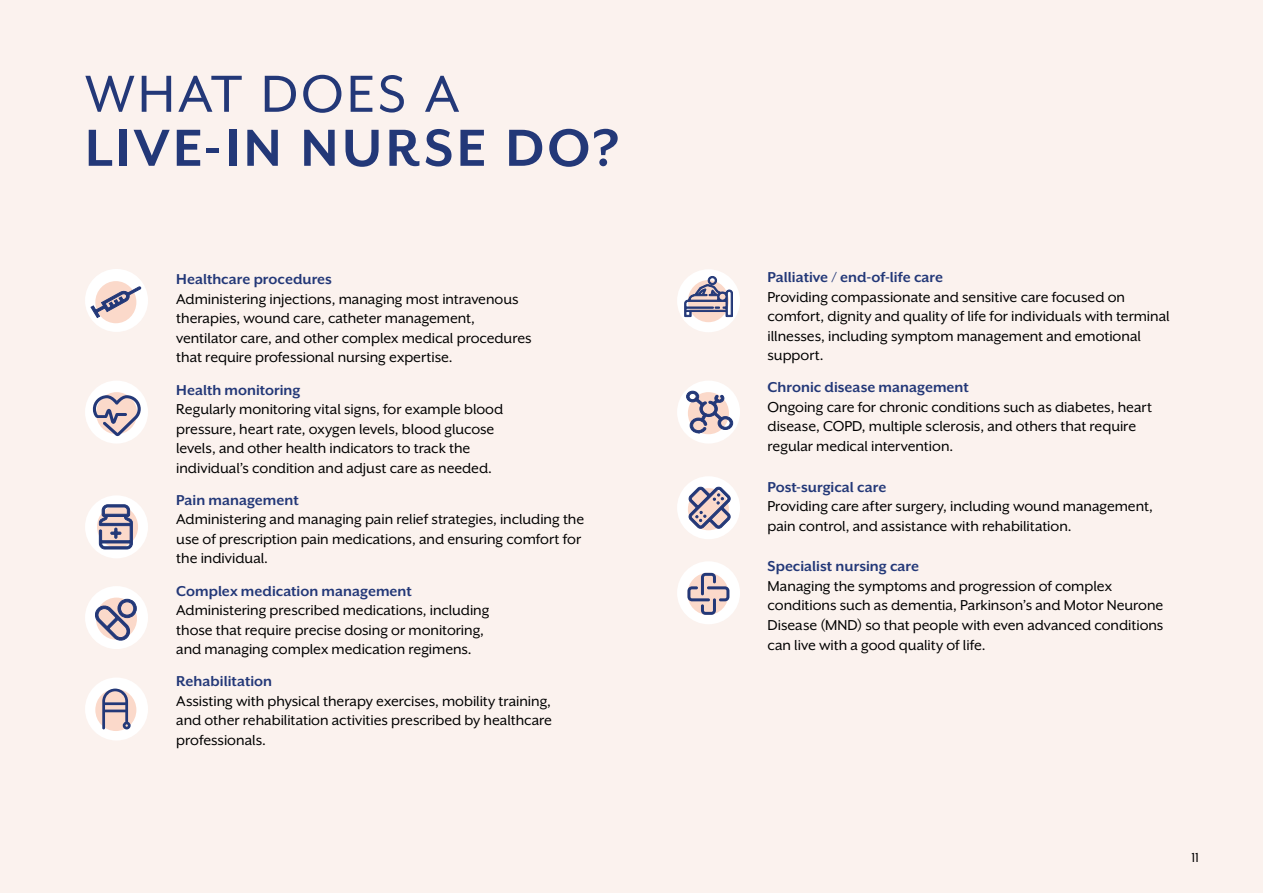
<style>
.page{position:relative;width:1263px;height:893px;background:#fbf2ee}
.page>*{position:absolute;margin:0;border:0;box-sizing:border-box;transform-origin:0 0}
.t1{font:700 60px "Mr Eaves XL San OT";letter-spacing:.06em;color:#233878}
.t2{font:60px "Mr Eaves XL San OT";letter-spacing:.055em;color:#233878}
.t3{font:16.5px/19.5px "Mr Eaves XL San OT";letter-spacing:-.005em;color:#000}
.t4{font:700 16.5px "Mr Eaves XL San OT";color:#233878}
.t5{font:15px "Mr Eaves XL San OT";color:#000}
</style>
<div class="page">
<div style="left:85px;top:269px;width:63px;height:63px;background:#fff;border-radius:50%"></div>
<div style="left:95px;top:281px;width:41px;height:42px;background:#fbd9ca;border-radius:50%"></div>
<svg style="left:91px;top:287px;width:50px;height:31px"></svg>
<div style="left:85px;top:381px;width:63px;height:63px;background:#fff;border-radius:50%"></div>
<div style="left:96px;top:392px;width:41px;height:42px;background:#fbd9ca;border-radius:50%"></div>
<svg style="left:93px;top:395px;width:48px;height:41px"></svg>
<div style="left:85px;top:495px;width:63px;height:63px;background:#fff;border-radius:50%"></div>
<div style="left:97px;top:506px;width:41px;height:42px;background:#fbd9ca;border-radius:50%"></div>
<svg style="left:99px;top:504px;width:34px;height:45px"></svg>
<div style="left:85px;top:586px;width:63px;height:63px;background:#fff;border-radius:50%"></div>
<div style="left:96px;top:598px;width:41px;height:42px;background:#fbd9ca;border-radius:50%"></div>
<svg style="left:95px;top:599px;width:42px;height:42px"></svg>
<div style="left:85px;top:677px;width:63px;height:63px;background:#fff;border-radius:50%"></div>
<div style="left:95px;top:689px;width:41px;height:42px;background:#fbd9ca;border-radius:50%"></div>
<svg style="left:102px;top:689px;width:29px;height:40px"></svg>
<div style="left:677px;top:269px;width:63px;height:63px;background:#fff;border-radius:50%"></div>
<div style="left:688px;top:280px;width:41px;height:42px;background:#fbd9ca;border-radius:50%"></div>
<svg style="left:684px;top:275px;width:49px;height:43px"></svg>
<div style="left:677px;top:381px;width:63px;height:63px;background:#fff;border-radius:50%"></div>
<div style="left:688px;top:392px;width:41px;height:42px;background:#fbd9ca;border-radius:50%"></div>
<svg style="left:686px;top:391px;width:47px;height:42px"></svg>
<div style="left:677px;top:476px;width:63px;height:63px;background:#fff;border-radius:50%"></div>
<div style="left:688px;top:488px;width:41px;height:42px;background:#fbd9ca;border-radius:50%"></div>
<svg style="left:688px;top:486px;width:43px;height:42px"></svg>
<div style="left:677px;top:561px;width:63px;height:63px;background:#fff;border-radius:50%"></div>
<svg style="left:687px;top:573px;width:42px;height:42px"></svg>
<h1 class="t2" style="left:85px;top:61px;width:376px">WHAT DOES A</h1>
<h1 class="t1" style="left:85px;top:114px;width:535px">LIVE-IN NURSE DO?</h1>
<p class="t4" style="left:176px;top:270px;width:157px">Healthcare procedures</p>
<p class="t3" style="left:176px;top:289px;width:357px">Administering injections, managing most intravenous therapies, wound care, catheter management, ventilator care, and other complex medical procedures that require professional nursing expertise.</p>
<p class="t4" style="left:176px;top:380px;width:126px">Health monitoring</p>
<p class="t3" style="left:176px;top:399px;width:329px">Regularly monitoring vital signs, for example blood pressure, heart rate, oxygen levels, blood glucose levels, and other health indicators to track the individual’s condition and adjust care as needed.</p>
<p class="t4" style="left:176px;top:491px;width:124px">Pain management</p>
<p class="t3" style="left:176px;top:510px;width:410px">Administering and managing pain relief strategies, including the use of prescription pain medications, and ensuring comfort for the individual.</p>
<p class="t4" style="left:176px;top:581px;width:237px">Complex medication management</p>
<p class="t3" style="left:176px;top:600px;width:315px">Administering prescribed medications, including those that require precise dosing or monitoring, and managing complex medication regimens.</p>
<p class="t4" style="left:176px;top:672px;width:97px">Rehabilitation</p>
<p class="t3" style="left:176px;top:691px;width:377px;text-align:justify">Assisting with physical therapy exercises, mobility training, and other rehabilitation activities prescribed by healthcare professionals.</p>
<p class="t4" style="left:767px;top:268px;width:177px">Palliative / end-of-life care</p>
<p class="t3" style="left:767px;top:287px;width:404px">Providing compassionate and sensitive care focused on comfort, dignity and quality of life for individuals with terminal illnesses, including symptom management and emotional support.</p>
<p class="t4" style="left:767px;top:378px;width:203px">Chronic disease management</p>
<p class="t3" style="left:767px;top:397px;width:386px">Ongoing care for chronic conditions such as diabetes, heart disease, COPD, multiple sclerosis, and others that require regular medical intervention.</p>
<p class="t4" style="left:767px;top:478px;width:120px">Post-surgical care</p>
<p class="t3" style="left:767px;top:497px;width:387px">Providing care after surgery, including wound management, pain control, and assistance with rehabilitation.</p>
<p class="t4" style="left:767px;top:557px;width:153px">Specialist nursing care</p>
<p class="t3" style="left:767px;top:576px;width:397px">Managing the symptoms and progression of complex conditions such as dementia, Parkinson’s and Motor Neurone Disease (MND) so that people with even advanced conditions can live with a good quality of life.</p>
<p class="t5" style="left:1191px;top:850px;width:9px">11</p>
</div>
